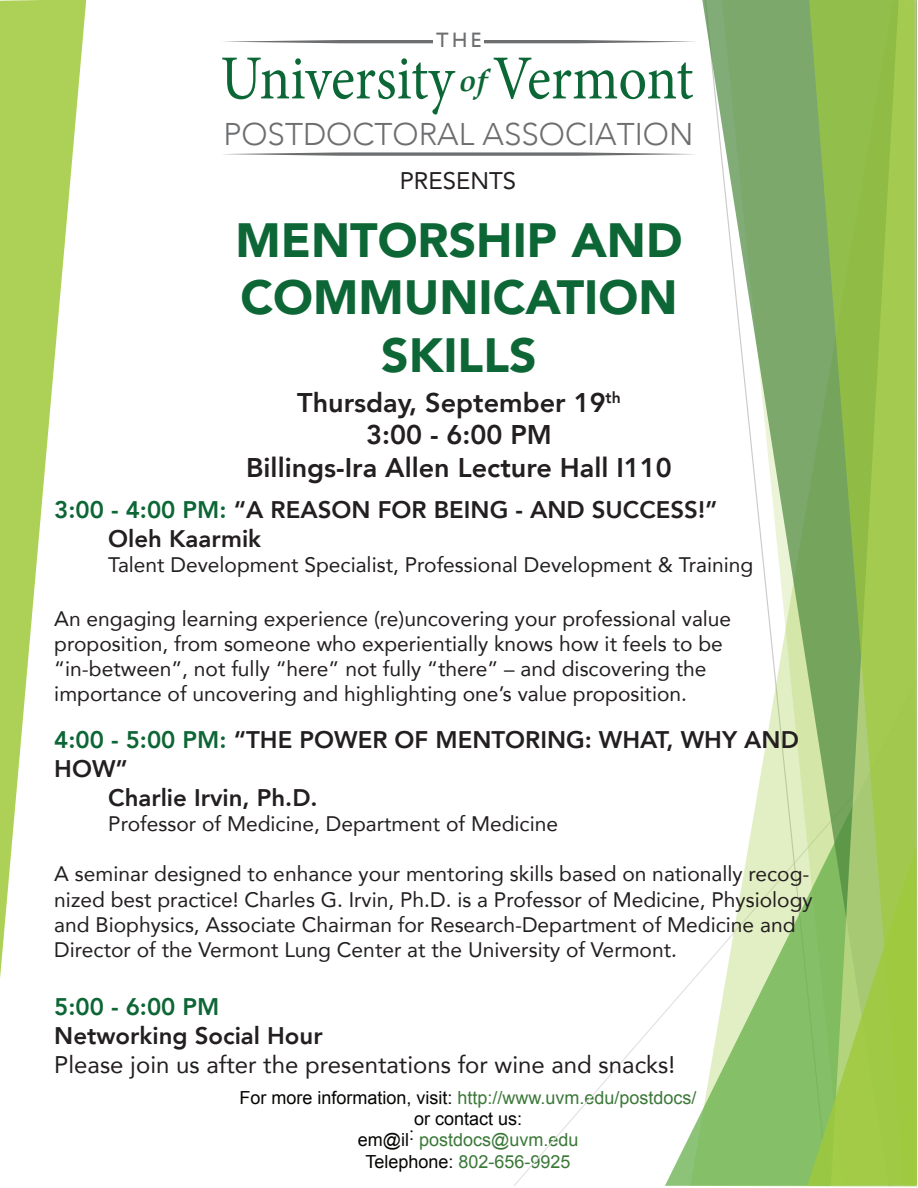
<style>
.page{position:relative;width:918px;height:1188px;background:#fff}
.page>*{position:absolute;margin:0;border:0;box-sizing:border-box;transform-origin:0 0}
.t1{font:62.7px "Minion Pro";color:#0c6736;scale:.9 1}
.t2{font:900 48px/57.6px "Avenir";color:#0d6635;text-align:center}
.t3{font:300 31.35px "Avenir";color:#6d6e70}
.t4{font:800 27px/32.4px "Avenir";color:#231f20;text-align:center}
.t5{font:800 24px/28.8px "Avenir";color:#231f20}
.t6{font:24px "Avenir";color:#231f20}
.t7{font:800 24px "Avenir";color:#0d6635}
.t8{font:21px/25.2px "Avenir";color:#231f20}
.t9{font:20.85px "Gill Sans";color:#6d6e70}
.t10{font:18px/21.5px "Arial";color:#3b7838;text-align:center}
.s1{font-family:"Palatino";font-weight:700;font-style:italic;font-size:31.35px}
.s2{color:#0d6635}
.s3{color:#040503}
</style>
<div class="page">
<svg style="left:224px;top:40px;width:466px;height:3px"></svg>
<div style="left:434px;top:33px;width:50px;height:19px;background:#fff"></div>
<svg style="left:223px;top:152px;width:467px;height:4px"></svg>
<svg style="left:665px;top:969px;width:37px;height:217px"></svg>
<svg style="left:702px;top:0;width:107px;height:1186px"></svg>
<svg style="left:809px;top:0;width:107px;height:846px;background:#93bc55"></svg>
<svg style="left:807px;top:846px;width:110px;height:340px;background:#9ac656"></svg>
<svg style="left:0;top:0;width:86px;height:978px"></svg>
<p class="t9" style="left:436px;top:28px;width:47px">THE</p>
<h1 class="t1" style="left:220px;top:36px;width:527px">University <span class="s1">of</span> Vermont</h1>
<h3 class="t3" style="left:223px;top:116px;width:471px">POSTDOCTORAL ASSOCIATION</h3>
<p class="t6" style="left:400px;top:161px;width:118px">PRESENTS</p>
<h2 class="t2" style="left:235px;top:210px;width:449px">MENTORSHIP AND<br>COMMUNICATION<br>SKILLS</h2>
<p class="t4" style="left:246px;top:386px;width:427px">Thursday, September 19<sup>th<br></sup>3:00 - 6:00 PM<br>Billings-Ira Allen Lecture Hall I110</p>
<p class="t5" style="left:108px;top:495px;width:611px;text-indent:-54px"><span class="s2">3:00 - 4:00 PM:</span> “A REASON FOR BEING - AND SUCCESS!”<br>Oleh Kaarmik</p>
<p class="t8" style="left:108px;top:551px;width:647px">Talent Development Specialist, Professional Development &amp; Training</p>
<p class="t8" style="left:54px;top:605px;width:679px">An engaging learning experience (re)uncovering your professional value proposition, from someone who experientially knows how it feels to be “in-between”, not fully “here” not fully “there” – and discovering the importance of uncovering and highlighting one’s value proposition.</p>
<p class="t5" style="left:54px;top:725px;width:746px"><span class="s2">4:00 - 5:00 PM:</span> “THE POWER OF MENTORING: WHAT, WHY AND</p>
<p class="t5" style="left:54px;top:754px;width:75px">HOW”</p>
<p class="t5" style="left:108px;top:783px;width:211px">Charlie Irvin, Ph.D.</p>
<p class="t8" style="left:108px;top:810px;width:451px">Professor of Medicine, Department of Medicine</p>
<p class="t8" style="left:54px;top:861px;width:760px">A seminar designed to enhance your mentoring skills based on nationally recog&shy;nized best practice! Charles G. Irvin, Ph.D. is a Professor of Medicine, Physiology and Biophysics, Associate Chairman for Research-Department of Medicine and Director of the Vermont Lung Center at the University of Vermont.</p>
<p class="t7" style="left:54px;top:988px;width:167px">5:00 - 6:00 PM</p>
<p class="t5" style="left:54px;top:1021px;width:270px">Networking Social Hour</p>
<p class="t6" style="left:54px;top:1045px;width:622px">Please join us after the presentations for wine and snacks!</p>
<p class="t10" style="left:239px;top:1087px;width:459px"><span class="s3">For more information, visit:</span> http://www.uvm.edu/postdocs/ <span class="s3">or contact us:<br>em@il</span><sup>:</sup> postdocs@uvm.edu<br><span class="s3">Telephone:</span> 802-656-9925</p>
</div>
